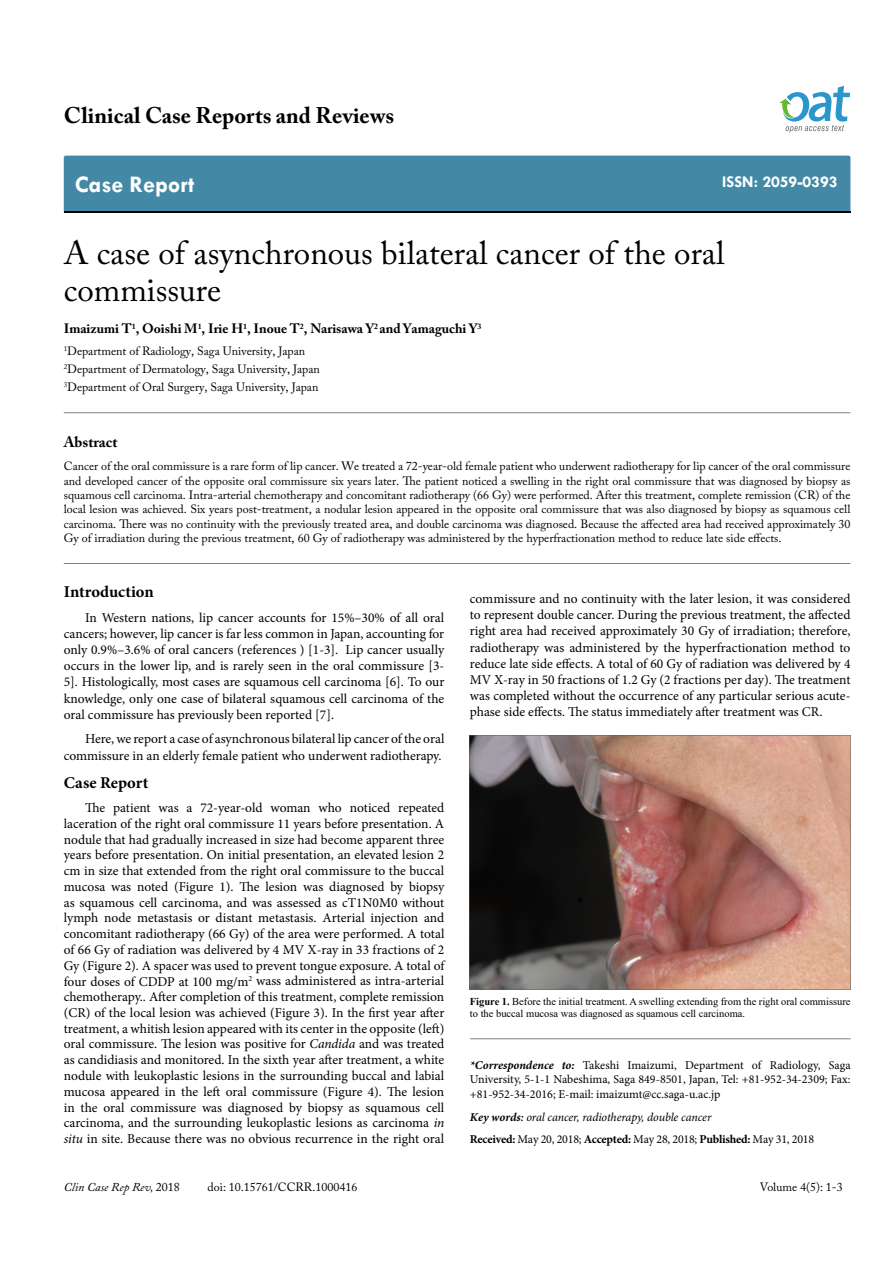
<style>
.page{position:relative;width:893px;height:1263px;background:#fff}
.page>*{position:absolute;margin:0;border:0;box-sizing:border-box;transform-origin:0 0}
.t1{font:33px/37.5px "Adobe Caslon Pro";color:#000}
.t2{font:700 24px "Tw Cen";color:#fff}
.t3{font:700 22.5px "Adobe Caslon Pro";color:#000}
.t4{font:700 16.5px "Minion Pro";letter-spacing:.005em;color:#000}
.t5{font:700 16.5px "Tw Cen";color:#fff}
.t6{font:700 15px "Adobe Caslon Pro";color:#000}
.t7{font:13.5px/15.8px "Minion Pro";color:#000;text-align:justify}
.t8{font:700 13.5px "Adobe Caslon Pro";color:#000}
.t9{font:12px/14.4px "Adobe Caslon Pro";color:#000}
.t10{font:12px/14.4px "Minion Pro";color:#000;text-align:justify}
.t11{font:italic 12px/23px "Minion Pro";letter-spacing:-.01em;color:#000}
.t12{font:italic 12px "Adobe Caslon Pro";color:#000}
.t13{font:10.5px/12.6px "Times New Roman";color:#000}
.s1{font-style:italic}
.s2{font-weight:700}
.s3{font-weight:700;font-style:italic}
.s4{font-weight:600}
.s5{font-weight:700;font-style:normal}
.s6{font-style:normal}
</style>
<div class="page">
<div style="left:64px;top:156px;width:786px;height:56px;background:#4389a5"></div>
<svg style="left:779px;top:86px;width:71px;height:47px"></svg>
<hr style="left:470px;top:1038px;width:381px;height:1px;background:#808285">
<hr style="left:64px;top:412px;width:786px;height:1px;background:#808285">
<hr style="left:64px;top:563px;width:786px;height:1px;background:#808285">
<img style="left:470px;top:736px;width:381px;height:253px">
<h3 class="t3" style="left:64px;top:102px;width:332px">Clinical Case Reports and Reviews</h3>
<h2 class="t2" style="left:75px;top:170px;width:121px">Case Report</h2>
<p class="t5" style="left:722px;top:172px;width:117px">ISSN: 2059-0393</p>
<h1 class="t1" style="left:64px;top:234px;width:662px">A case of asynchronous bilateral cancer of the oral commissure</h1>
<p class="t8" style="left:64px;top:321px;width:419px">Imaizumi T<sup>1</sup>, Ooishi M<sup>1</sup>, Irie H<sup>1</sup>, Inoue T<sup>2</sup>, Narisawa Y<sup>2</sup> and Yamaguchi Y<sup>3</sup></p>
<p class="t9" style="left:64px;top:342px;width:258px;line-height:18px"><sup>1</sup>Department of Radiology, Saga University, Japan<br><sup>2</sup>Department of Dermatology, Saga University, Japan<br><sup>3</sup>Department of Oral Surgery, Saga University, Japan</p>
<p class="t6" style="left:64px;top:433px;width:55px">Abstract</p>
<p class="t9" style="left:64px;top:459px;width:788px;text-align:justify">Cancer of the oral commissure is a rare form of lip cancer. We treated a 72-year-old female patient who underwent radiotherapy for lip cancer of the oral commissure and developed cancer of the opposite oral commissure six years later. The patient noticed a swelling in the right oral commissure that was diagnosed by biopsy as squamous cell carcinoma. Intra-arterial chemotherapy and concomitant radiotherapy (66 Gy) were performed. After this treatment, complete remission (CR) of the local lesion was achieved. Six years post-treatment, a nodular lesion appeared in the opposite oral commissure that was also diagnosed by biopsy as squamous cell carcinoma. There was no continuity with the previously treated area, and double carcinoma was diagnosed. Because the affected area had received approximately 30<br>Gy of irradiation during the previous treatment, 60 Gy of radiotherapy was administered by the hyperfractionation method to reduce late side effects.</p>
<p class="t4" style="left:64px;top:580px;width:91px">Introduction</p>
<p class="t7" style="left:64px;top:609px;width:382px;line-height:16.2px;text-indent:21px">In Western nations, lip cancer accounts for 15%–30% of all oral cancers; however, lip cancer is far less common in Japan, accounting for only 0.9%–3.6% of oral cancers (references ) [1-3]. Lip cancer usually occurs in the lower lip, and is rarely seen in the oral commissure [3- 5]. Histologically, most cases are squamous cell carcinoma [6]. To our knowledge, only one case of bilateral squamous cell carcinoma of the oral commissure has previously been reported [7].</p>
<p class="t7" style="left:64px;top:731px;width:382px;line-height:16.2px;text-align:right">Here, we report a case of asynchronous bilateral lip cancer of the oral commissure in an elderly female patient who underwent radiotherapy.</p>
<p class="t4" style="left:64px;top:771px;width:86px">Case Report</p>
<p class="t7" style="left:64px;top:800px;width:382px;text-indent:21px">The patient was a 72-year-old woman who noticed repeated laceration of the right oral commissure 11 years before presentation. A nodule that had gradually increased in size had become apparent three years before presentation. On initial presentation, an elevated lesion 2 cm in size that extended from the right oral commissure to the buccal mucosa was noted (Figure 1). The lesion was diagnosed by biopsy as squamous cell carcinoma, and was assessed as cT1N0M0 without lymph node metastasis or distant metastasis. Arterial injection and concomitant radiotherapy (66 Gy) of the area were performed. A total of 66 Gy of radiation was delivered by 4 MV X-ray in 33 fractions of 2<br>Gy (Figure 2). A spacer was used to prevent tongue exposure. A total of four doses of CDDP at 100 mg/m<sup>2</sup> wass administered as intra-arterial chemotherapy.. After completion of this treatment, complete remission (CR) of the local lesion was achieved (Figure 3). In the first year after treatment, a whitish lesion appeared with its center in the opposite (left) oral commissure. The lesion was positive for <span class="s1">Candida</span> and was treated as candidiasis and monitored. In the sixth year after treatment, a white nodule with leukoplastic lesions in the surrounding buccal and labial mucosa appeared in the left oral commissure (Figure 4). The lesion in the oral commissure was diagnosed by biopsy as squamous cell carcinoma, and the surrounding leukoplastic lesions as carcinoma <span class="s1">in situ</span> in site. Because there was no obvious recurrence in the right oral</p>
<p class="t7" style="left:470px;top:590px;width:382px;line-height:16.2px">commissure and no continuity with the later lesion, it was considered to represent double cancer. During the previous treatment, the affected right area had received approximately 30 Gy of irradiation; therefore, radiotherapy was administered by the hyperfractionation method to reduce late side effects. A total of 60 Gy of radiation was delivered by 4<br>MV X-ray in 50 fractions of 1.2 Gy (2 fractions per day). The treatment was completed without the occurrence of any particular serious acute&shy;phase side effects. The status immediately after treatment was CR.</p>
<p class="t13" style="left:470px;top:995px;width:382px"><span class="s2">Figure 1.</span> Before the initial treatment. A swelling extending from the right oral commissure to the buccal mucosa was diagnosed as squamous cell carcinoma.</p>
<p class="t10" style="left:470px;top:1058px;width:382px"><span class="s3">*Correspondence to:</span> Takeshi Imaizumi, Department of Radiology, Saga University, 5-1-1 Nabeshima, Saga 849-8501, Japan, Tel: +81-952-34-2309; Fax: +81-952-34-2016; E-mail: imaizumt@cc.saga-u.ac.jp</p>
<p class="t11" style="left:470px;top:1105px;width:346px"><span class="s2">Key words</span><span class="s4">:</span> oral cancer, radiotherapy, double cancer<br><span class="s5">Received:</span> <span class="s6">May 20, 2018;</span> <span class="s5">Accepted:</span> <span class="s6">May 28, 2018;</span> <span class="s5">Published:</span> <span class="s6">May 31, 2018</span></p>
<p class="t12" style="left:64px;top:1180px;width:118px">Clin Case Rep Rev, <span class="s6">2018</span></p>
<p class="t9" style="left:208px;top:1180px;width:151px">doi: 10.15761/CCRR.1000416</p>
<p class="t9" style="left:760px;top:1180px;width:84px">Volume 4(5): 1-3</p>
</div>
